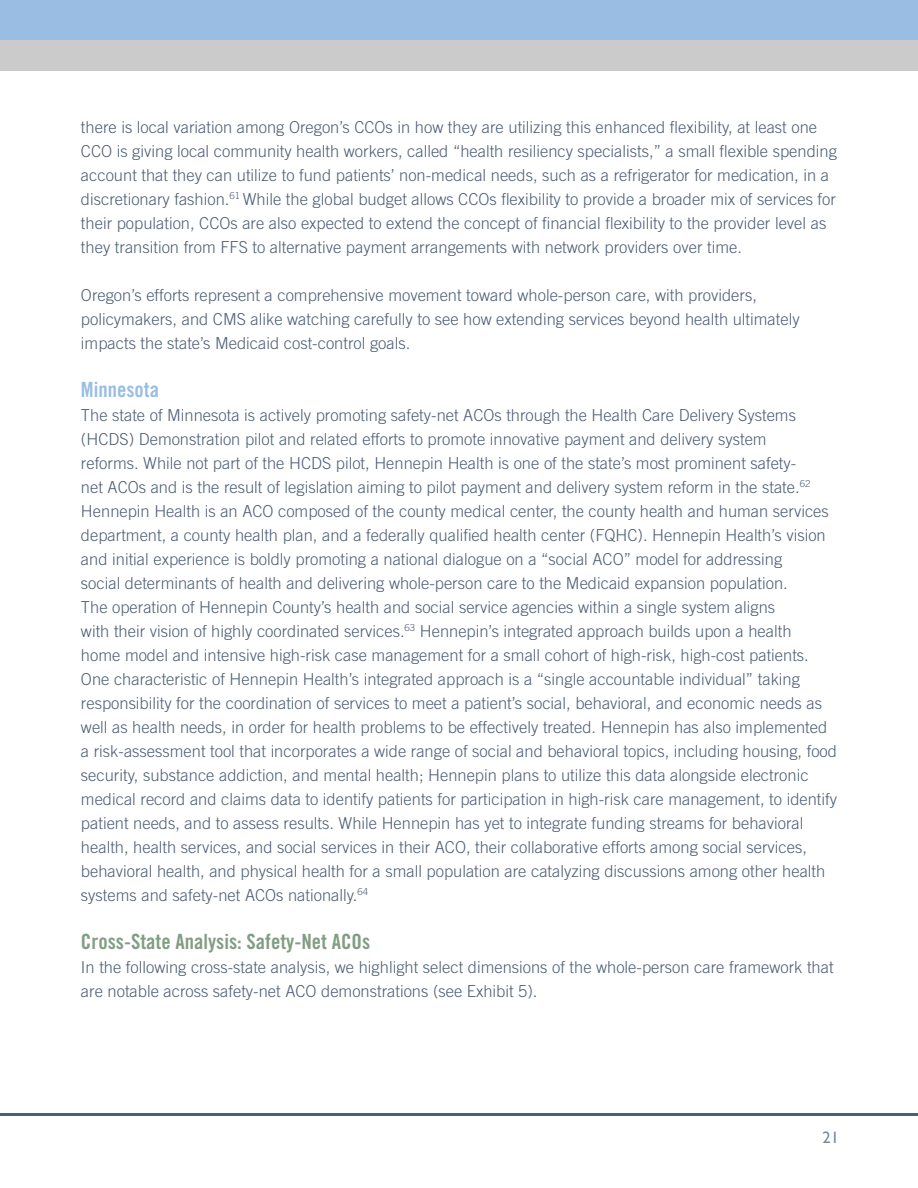
<style>
.page{position:relative;width:918px;height:1188px;background:#fff}
.page>*{position:absolute;margin:0;border:0;box-sizing:border-box;transform-origin:0 0}
.t1{font:21px "Trade Gothic LT Std Bd Cn 20";color:#819d83}
.t2{font:21px "Trade Gothic LT Std Bd Cn 20";color:#99bde3}
.t3{font:300 16.5px/24px "Trade Gothic LT Std";color:#4e5d75}
.t4{font:16.5px "Gill Sans";color:#7b8a9d}
</style>
<div class="page">
<hr style="left:0;top:1113px;width:918px;height:3px;background:#4e5d75">
<div style="left:0;top:2px;width:918px;height:69px;background:#cccbcb"></div>
<div style="left:0;top:0;width:918px;height:40px;background:#99bde3"></div>
<p class="t3" style="left:81px;top:114px;width:757px">there is local variation among Oregon’s CCOs in how they are utilizing this enhanced flexibility, at least one CCO is giving local community health workers, called “health resiliency specialists,” a small flexible spending account that they can utilize to fund patients’ non-medical needs, such as a refrigerator for medication, in a discretionary fashion.<sup>61</sup> While the global budget allows CCOs flexibility to provide a broader mix of services for their population, CCOs are also expected to extend the concept of financial flexibility to the provider level as they transition from FFS to alternative payment arrangements with network providers over time.</p>
<p class="t3" style="left:81px;top:282px;width:720px">Oregon’s efforts represent a comprehensive movement toward whole-person care, with providers, policymakers, and CMS alike watching carefully to see how extending services beyond health ultimately impacts the state’s Medicaid cost-control goals.</p>
<p class="t2" style="left:81px;top:376px;width:80px">Minnesota</p>
<p class="t3" style="left:81px;top:402px;width:749px">The state of Minnesota is actively promoting safety-net ACOs through the Health Care Delivery Systems (HCDS) Demonstration pilot and related efforts to promote innovative payment and delivery system<br>reforms. While not part of the HCDS pilot, Hennepin Health is one of the state’s most prominent safety-<br>net ACOs and is the result of legislation aiming to pilot payment and delivery system reform in the state.<sup>62<br></sup>Hennepin Health is an ACO composed of the county medical center, the county health and human services department, a county health plan, and a federally qualified health center (FQHC). Hennepin Health’s vision and initial experience is boldly promoting a national dialogue on a “social ACO” model for addressing<br>social determinants of health and delivering whole-person care to the Medicaid expansion population.<br>The operation of Hennepin County’s health and social service agencies within a single system aligns</p>
<p class="t3" style="left:81px;top:618px;width:758px">with their vision of highly coordinated services.<sup>63</sup> Hennepin’s integrated approach builds upon a health<br>home model and intensive high-risk case management for a small cohort of high-risk, high-cost patients.<br>One characteristic of Hennepin Health’s integrated approach is a “single accountable individual” taking responsibility for the coordination of services to meet a patient’s social, behavioral, and economic needs as well as health needs, in order for health problems to be effectively treated. Hennepin has also implemented a risk-assessment tool that incorporates a wide range of social and behavioral topics, including housing, food security, substance addiction, and mental health; Hennepin plans to utilize this data alongside electronic medical record and claims data to identify patients for participation in high-risk care management, to identify patient needs, and to assess results. While Hennepin has yet to integrate funding streams for behavioral health, health services, and social services in their ACO, their collaborative efforts among social services, behavioral health, and physical health for a small population are catalyzing discussions among other health systems and safety-net ACOs nationally.<sup>64</sup></p>
<p class="t1" style="left:81px;top:928px;width:291px">Cross-State Analysis: Safety-Net ACOs</p>
<p class="t3" style="left:81px;top:954px;width:754px">In the following cross-state analysis, we highlight select dimensions of the whole-person care framework that are notable across safety-net ACO demonstrations (see Exhibit 5).</p>
<p class="t4" style="left:823px;top:1128px;width:18px">21</p>
</div>
